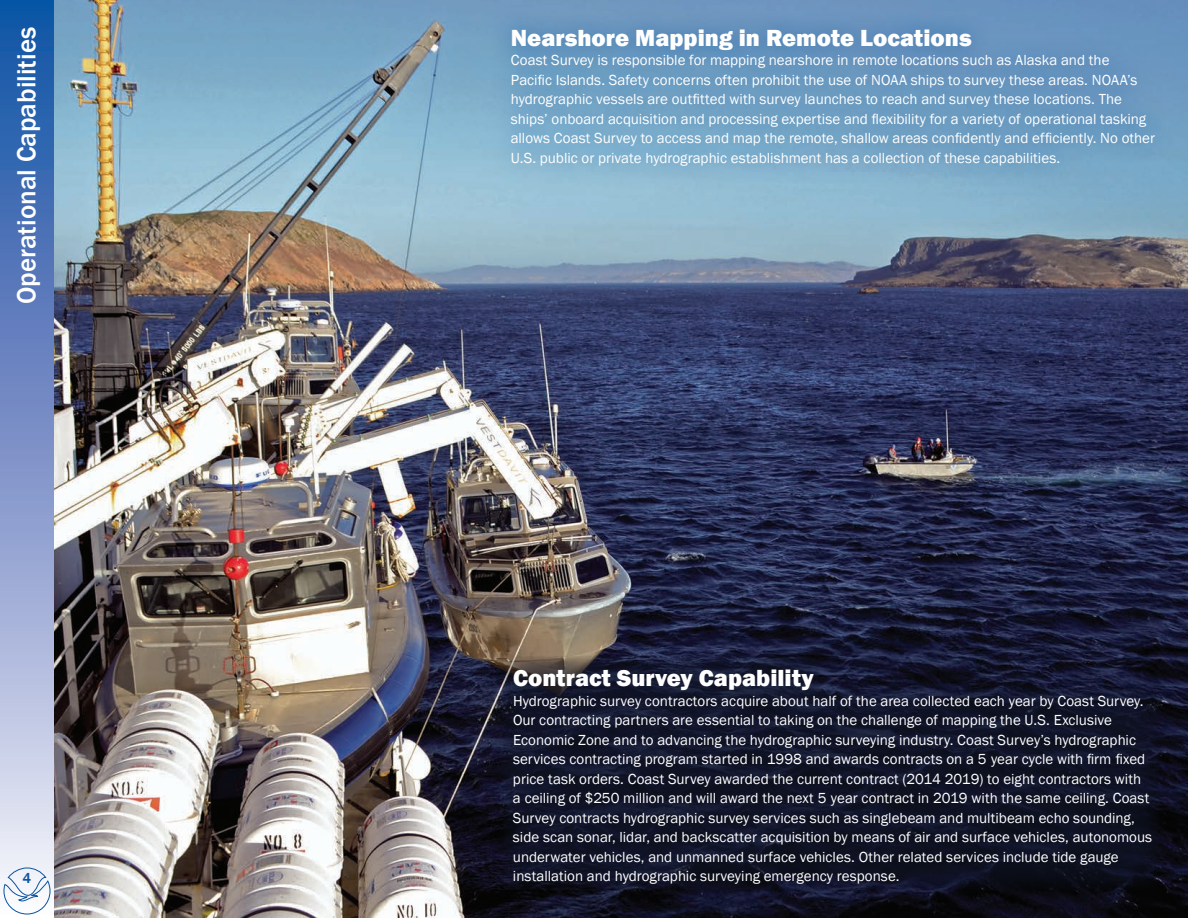
<style>
.page{position:relative;width:1188px;height:918px;background:#fff}
.page>*{position:absolute;margin:0;border:0;box-sizing:border-box;transform-origin:0 0}
.t1{font:500 27px "Franklin Gothic";color:#fff}
.t2{font:800 24px "Franklin Gothic";color:#fff}
.t3{font:15px/19.5px "Franklin Gothic";color:#fff}
.t4{font:500 15px "Franklin Gothic";color:#0c55a4}
</style>
<div class="page">
<img style="left:54px;top:0;width:1134px;height:918px">
<div style="left:490px;top:8px;width:684px;height:178px;background:#0c55a4;opacity:.75"></div>
<svg style="left:502px;top:656px;width:659px;height:235px;background:#121528"></svg>
<div style="left:0;top:0;width:54px;height:918px;background:linear-gradient(to bottom,#0d48a0,#f7eef8)"></div>
<svg style="left:3px;top:867px;width:48px;height:48px"></svg>
<h1 class="t1" style="left:10px;top:304px;width:279px;rotate:-90deg">Operational Capabilities</h1>
<h2 class="t2" style="left:511px;top:22px;width:462px">Nearshore Mapping in Remote Locations</h2>
<p class="t3" style="left:511px;top:51px;width:646px">Coast Survey is responsible for mapping nearshore in remote locations such as Alaska and the<br>Pacific Islands. Safety concerns often prohibit the use of NOAA ships to survey these areas. NOAA’s hydrographic vessels are outfitted with survey launches to reach and survey these locations. The ships’ onboard acquisition and processing expertise and flexibility for a variety of operational tasking allows Coast Survey to access and map the remote, shallow areas confidently and efficiently. No other</p>
<p class="t3" style="left:511px;top:148px;width:551px">U.S. public or private hydrographic establishment has a collection of these capabilities.</p>
<p class="t4" style="left:23px;top:868px;width:10px">4</p>
<h2 class="t2" style="left:513px;top:663px;width:302px">Contract Survey Capability</h2>
<p class="t3" style="left:513px;top:691px;width:641px">Hydrographic survey contractors acquire about half of the area collected each year by Coast Survey.<br>Our contracting partners are essential to taking on the challenge of mapping the U.S. Exclusive Economic Zone and to advancing the hydrographic surveying industry. Coast Survey’s hydrographic services contracting program started in 1998 and awards contracts on a 5 year cycle with firm fixed price task orders. Coast Survey awarded the current contract (2014 2019) to eight contractors with a ceiling of $250 million and will award the next 5 year contract in 2019 with the same ceiling. Coast Survey contracts hydrographic survey services such as singlebeam and multibeam echo sounding, side scan sonar, lidar, and backscatter acquisition by means of air and surface vehicles, autonomous underwater vehicles, and unmanned surface vehicles. Other related services include tide gauge installation and hydrographic surveying emergency response.</p>
</div>
